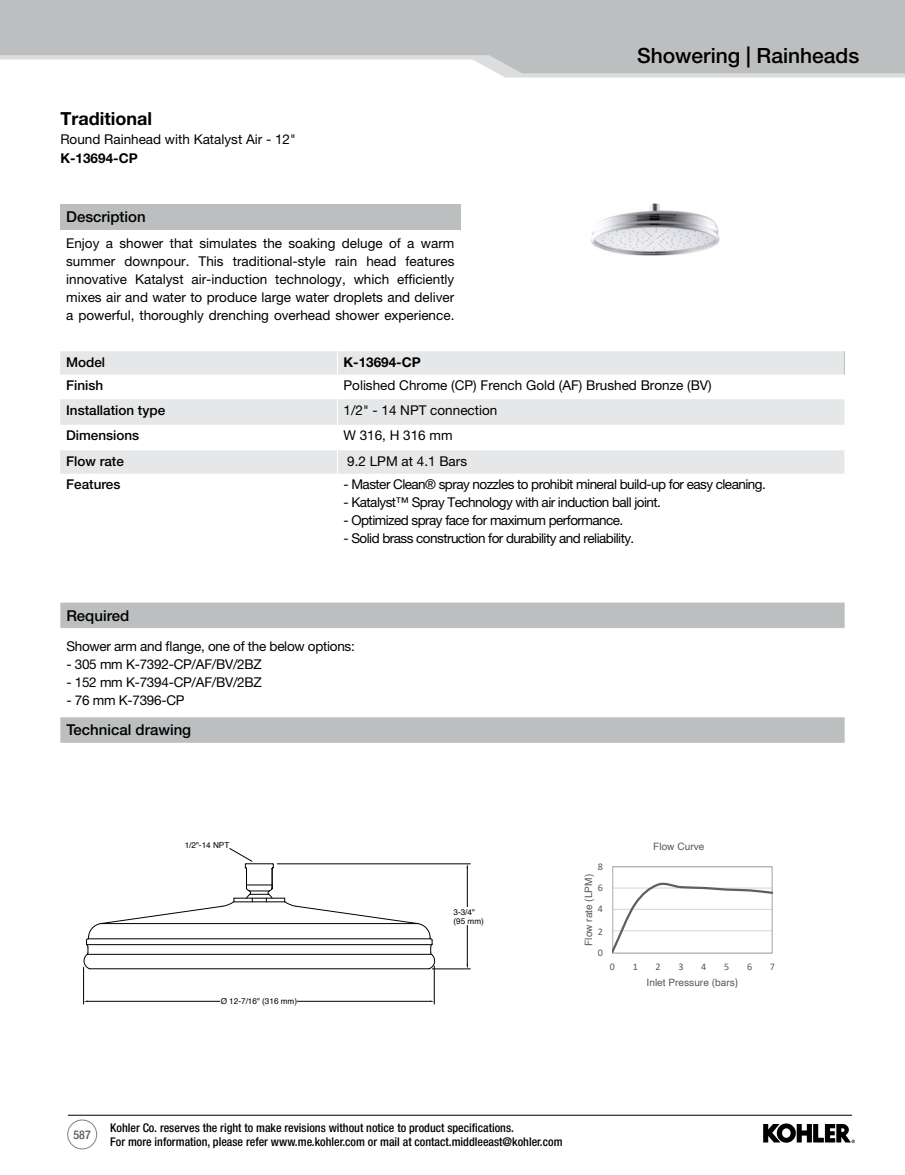
<style>
.page{position:relative;width:905px;height:1175px;background:#fff}
.page>*{position:absolute;margin:0;border:0;box-sizing:border-box;transform-origin:0 0}
.t1{font:500 21px "Helvetica Neue LT Pro";color:#000}
.t2{font:700 18px "Helvetica Neue LT Pro";color:#000}
.t3{font:500 15px "Helvetica Neue LT Pro";color:#000}
.t4{font:13.5px/18px "Helvetica Neue LT Pro";letter-spacing:-.02em;color:#000;text-align:justify}
.t5{font:13.5px "Helvetica Neue LT Pro";letter-spacing:-.04em;color:#000}
.t6{font:13.5px/19.2px "Helvetica Neue LT Pro";color:#000}
.t7{font:500 13.5px "Helvetica Neue LT Pro";color:#000}
.t8{font:700 13.5px "Helvetica Neue LT Pro";color:#000}
.t9{font:500 condensed 12px/13.5px "Helvetica Neue LT Pro";color:#000}
.t10{font:500 condensed 12px "Helvetica Neue LT Pro";color:#58595b}
.t11{font:10.05px "Helvetica";color:#595959}
.t12{font:10.05px "Calibri";color:#595959}
.t13{font:8.1px/9px "Helvetica";color:#000}
.s1{font-weight:700}
.s2{font-family:"Calibri";font-size:11.25px}
</style>
<div class="page">
<hr style="left:68px;top:1115px;width:784px;height:1px;background:#000">
<svg style="left:498px;top:73px;width:406px;height:5px;background:#dddedf"></svg>
<svg style="left:0;top:0;width:904px;height:73px;background:#c3c5c7"></svg>
<svg style="left:763px;top:1123px;width:91px;height:20px"></svg>
<div style="left:67px;top:1119px;width:30px;height:30px;border:1px solid #808285;border-radius:50%"></div>
<div style="left:60px;top:204px;width:400px;height:25px;background:#bcbec0"></div>
<svg style="left:60px;top:351px;width:785px;height:123px"></svg>
<svg style="left:60px;top:602px;width:784px;height:140px"></svg>
<hr style="left:277px;top:863px;width:193px;height:1px;background:#000">
<hr style="left:83px;top:967px;width:1px;height:37px;background:#000">
<hr style="left:434px;top:966px;width:1px;height:38px;background:#000">
<hr style="left:432px;top:968px;width:38px;height:1px;background:#000">
<hr style="left:467px;top:867px;width:1px;height:98px;background:#000">
<hr style="left:87px;top:1001px;width:343px;height:1px;background:#000">
<hr style="left:234px;top:898px;width:51px;height:1px;background:#000">
<hr style="left:234px;top:901px;width:51px;height:1px;background:#000">
<hr style="left:101px;top:923px;width:317px;height:1px;background:#000">
<hr style="left:88px;top:938px;width:342px;height:1px;background:#000">
<hr style="left:87px;top:944px;width:345px;height:1px;background:#000">
<hr style="left:87px;top:954px;width:344px;height:1px;background:#000">
<hr style="left:90px;top:968px;width:339px;height:1px;background:#000">
<svg style="left:84px;top:848px;width:190px;height:121px"></svg>
<svg style="left:284px;top:898px;width:151px;height:71px"></svg>
<div style="left:453px;top:907px;width:31px;height:18px;background:#fff"></div>
<div style="left:221px;top:996px;width:76px;height:9px;background:#fff"></div>
<img style="left:591px;top:203px;width:129px;height:53px">
<div style="left:612px;top:866px;width:160px;height:87px;border:1px solid #afabab"></div>
<hr style="left:612px;top:866px;width:1px;height:87px;background:#bfbfbf">
<hr style="left:612px;top:952px;width:160px;height:1px;background:#bfbfbf">
<svg style="left:612px;top:879px;width:160px;height:73px"></svg>
<p class="t2" style="left:60px;top:107px;width:93px">Traditional</p>
<p class="t6" style="left:60px;top:130px;width:237px">Round Rainhead with Katalyst Air - 12"<br><span class="s1">K-13694-CP</span></p>
<p class="t3" style="left:66px;top:208px;width:81px">Description</p>
<p class="t4" style="left:66px;top:234px;width:390px">Enjoy a shower that simulates the soaking deluge of a warm summer downpour. This traditional-style rain head features innovative Katalyst air-induction technology, which efficiently mixes air and water to produce large water droplets and deliver a powerful, thoroughly drenching overhead shower experience.</p>
<p class="t1" style="left:637px;top:43px;width:224px">Showering | Rainheads</p>
<p class="t7" style="left:66px;top:354px;width:41px">Model</p>
<p class="t8" style="left:343px;top:354px;width:79px">K-13694-CP</p>
<p class="t7" style="left:66px;top:377px;width:39px">Finish</p>
<p class="t6" style="left:343px;top:376px;width:369px">Polished Chrome (CP) French Gold (AF) Brushed Bronze (BV)</p>
<p class="t7" style="left:66px;top:402px;width:101px">Installation type</p>
<p class="t6" style="left:343px;top:400px;width:155px">1/2" - 14 NPT connection</p>
<p class="t7" style="left:66px;top:427px;width:75px">Dimensions</p>
<p class="t4" style="left:343px;top:426px;width:111px">W 316, H 316 mm</p>
<p class="t7" style="left:66px;top:453px;width:59px">Flow rate</p>
<p class="t6" style="left:347px;top:451px;width:121px">9.2 LPM at 4.1 Bars</p>
<p class="t7" style="left:66px;top:476px;width:56px">Features</p>
<p class="t5" style="left:343px;top:476px;width:424px">- Master Clean® spray nozzles to prohibit mineral build-up for easy cleaning.</p>
<p class="t5" style="left:343px;top:494px;width:319px">- Katalyst™ Spray Technology with air induction ball joint.</p>
<p class="t5" style="left:343px;top:512px;width:281px">- Optimized spray face for maximum performance.</p>
<p class="t5" style="left:343px;top:530px;width:292px">- Solid brass construction for durability and reliability.</p>
<p class="t3" style="left:66px;top:606px;width:64px">Required</p>
<p class="t4" style="left:66px;top:636px;width:290px">Shower arm and flange, one of the below options:</p>
<p class="t4" style="left:66px;top:654px;width:197px">- 305 mm K-7392-CP/AF/BV/2BZ</p>
<p class="t4" style="left:66px;top:672px;width:197px">- 152 mm K-7394-CP/AF/BV/2BZ</p>
<p class="t4" style="left:66px;top:690px;width:120px">- 76 mm K-7396-CP</p>
<p class="t3" style="left:66px;top:721px;width:126px">Technical drawing</p>
<p class="t13" style="left:185px;top:841px;width:46px">1/2"-14 NPT</p>
<p class="t13" style="left:221px;top:997px;width:78px">Ø 12-7/16" (316 mm)</p>
<p class="t13" style="left:453px;top:908px;width:32px">3-3/4" (95 mm)</p>
<p class="t12" style="left:598px;top:859px;width:7px">8</p>
<p class="t11" style="left:581px;top:946px;width:73px;rotate:-90deg">Flow rate (LPM)</p>
<p class="t12" style="left:598px;top:880px;width:7px">6</p>
<p class="t12" style="left:598px;top:902px;width:7px">4</p>
<p class="t12" style="left:598px;top:924px;width:7px">2</p>
<p class="t12" style="left:598px;top:945px;width:7px">0</p>
<p class="t11" style="left:653px;top:839px;width:53px">Flow Curve</p>
<p class="t12" style="left:609px;top:959px;width:7px">0</p>
<p class="t12" style="left:632px;top:959px;width:7px">1</p>
<p class="t12" style="left:655px;top:959px;width:7px">2</p>
<p class="t12" style="left:678px;top:959px;width:7px">3</p>
<p class="t12" style="left:701px;top:959px;width:7px">4</p>
<p class="t12" style="left:724px;top:959px;width:7px">5</p>
<p class="t12" style="left:747px;top:959px;width:7px">6</p>
<p class="t12" style="left:769px;top:959px;width:7px">7</p>
<p class="t11" style="left:646px;top:975px;width:93px">Inlet Pressure (bars<span class="s2">)</span></p>
<p class="t10" style="left:74px;top:1127px;width:19px">587</p>
<p class="t9" style="left:110px;top:1120px;width:454px">Kohler Co. reserves the right to make revisions without notice to product specifications.<br>For more information, please refer www.me.kohler.com or mail at contact.middleeast@kohler.com</p>
</div>
